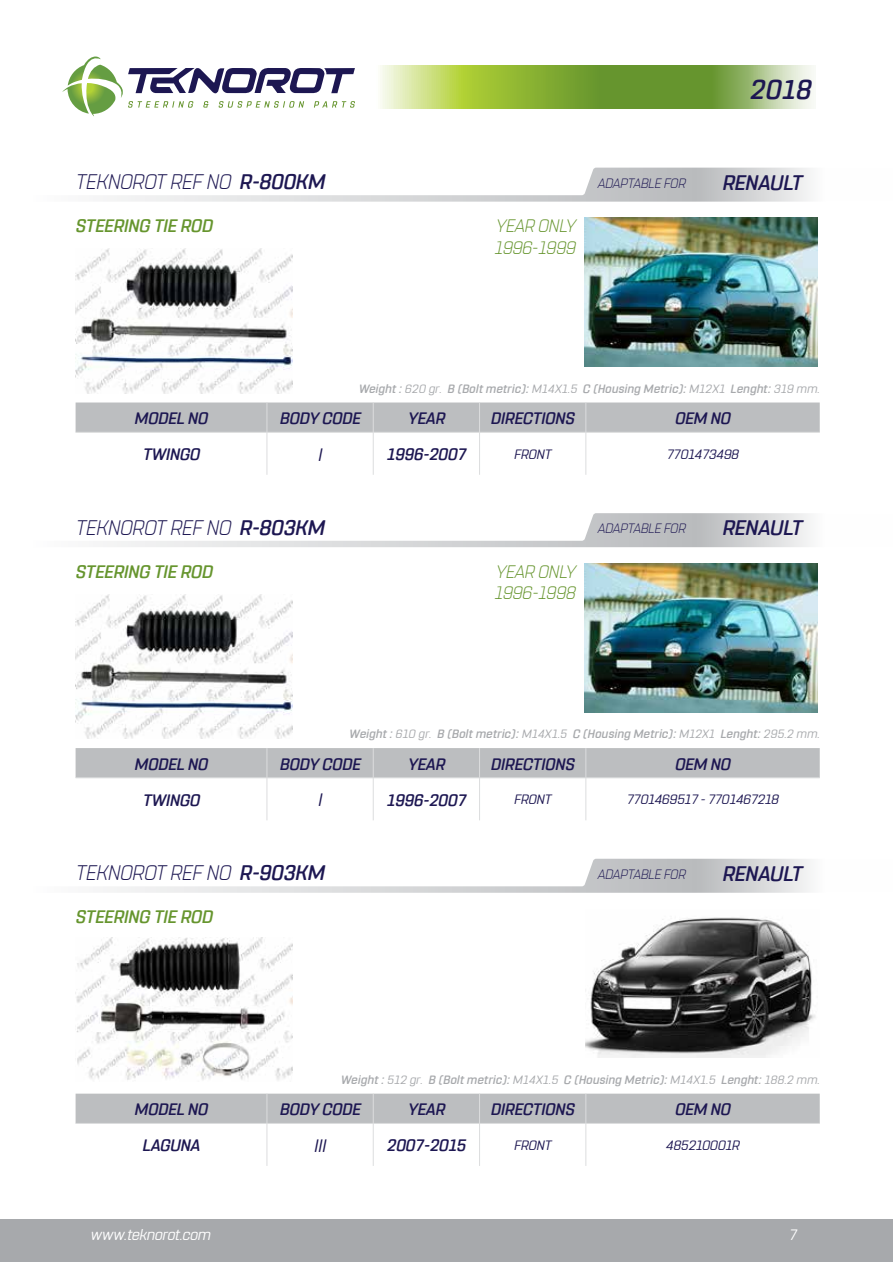
<style>
.page{position:relative;width:893px;height:1263px;background:#fff}
.page>*{position:absolute;margin:0;border:0;box-sizing:border-box;transform-origin:0 0}
.t1{font:italic 500 27px "Rohn Rounded";color:#1d1752}
.t2{font:italic 300 21px "Rohn Rounded";color:#1d1752}
.t3{font:italic 500 21px "Rohn Rounded";color:#1d1752}
.t4{font:italic 500 18px "Rohn Rounded";color:#66952e}
.t5{font:italic 300 18px/21.6px "Rohn Rounded";color:#66952e}
.t6{font:italic 18px "Rohn Rounded";color:#1d1752}
.t7{font:italic 500 16.5px "Rohn Rounded";color:#1d1752}
.t8{font:italic 15px "Rohn Rounded";color:#fff}
.t9{font:italic 13.5px "Rohn Rounded";color:#1d1752}
.t10{font:italic 300 13.5px "Rohn Rounded";color:#1d1752}
.t11{font:italic 500 12px "Rohn Rounded";letter-spacing:.025em;color:#a7a9ac}
.s1{font-weight:500}
.s2{font-weight:400}
</style>
<div class="page">
<div style="left:0;top:1220px;width:893px;height:42px;background:#a7a9ac"></div>
<svg style="left:380px;top:66px;width:434px;height:42px"></svg>
<svg style="left:62px;top:57px;width:293px;height:59px"></svg>
<svg style="left:103px;top:859px;width:707px;height:34px"></svg>
<img style="left:586px;top:917px;width:230px;height:141px">
<div style="left:76px;top:1094px;width:744px;height:29px;background:#bcbec0"></div>
<hr style="left:76px;top:1123px;width:191px;height:1px;background:#dcddde">
<hr style="left:267px;top:1123px;width:106px;height:1px;background:#dcddde">
<hr style="left:267px;top:1123px;width:1px;height:43px;background:#dcddde">
<hr style="left:373px;top:1123px;width:107px;height:1px;background:#dcddde">
<hr style="left:373px;top:1123px;width:1px;height:43px;background:#dcddde">
<hr style="left:480px;top:1123px;width:106px;height:1px;background:#dcddde">
<hr style="left:479px;top:1123px;width:1px;height:43px;background:#dcddde">
<hr style="left:586px;top:1123px;width:234px;height:1px;background:#dcddde">
<hr style="left:586px;top:1123px;width:1px;height:43px;background:#dcddde">
<svg style="left:103px;top:168px;width:707px;height:34px"></svg>
<img style="left:584px;top:218px;width:234px;height:149px">
<div style="left:76px;top:402px;width:744px;height:30px;background:#bcbec0"></div>
<hr style="left:267px;top:402px;width:1px;height:30px;background:#dcddde">
<hr style="left:373px;top:402px;width:1px;height:30px;background:#dcddde">
<hr style="left:479px;top:402px;width:1px;height:30px;background:#dcddde">
<hr style="left:586px;top:402px;width:1px;height:30px;background:#dcddde">
<hr style="left:76px;top:432px;width:191px;height:1px;background:#dcddde">
<hr style="left:267px;top:432px;width:106px;height:1px;background:#dcddde">
<hr style="left:267px;top:432px;width:1px;height:43px;background:#dcddde">
<hr style="left:373px;top:432px;width:107px;height:1px;background:#dcddde">
<hr style="left:373px;top:432px;width:1px;height:43px;background:#dcddde">
<hr style="left:480px;top:432px;width:106px;height:1px;background:#dcddde">
<hr style="left:479px;top:432px;width:1px;height:43px;background:#dcddde">
<hr style="left:586px;top:432px;width:234px;height:1px;background:#dcddde">
<hr style="left:586px;top:432px;width:1px;height:43px;background:#dcddde">
<img style="left:76px;top:249px;width:216px;height:144px">
<svg style="left:103px;top:513px;width:707px;height:34px"></svg>
<img style="left:584px;top:563px;width:234px;height:149px">
<div style="left:76px;top:748px;width:744px;height:29px;background:#bcbec0"></div>
<hr style="left:267px;top:748px;width:1px;height:30px;background:#dcddde">
<hr style="left:373px;top:748px;width:1px;height:30px;background:#dcddde">
<hr style="left:479px;top:748px;width:1px;height:30px;background:#dcddde">
<hr style="left:586px;top:748px;width:1px;height:30px;background:#dcddde">
<hr style="left:76px;top:777px;width:191px;height:1px;background:#dcddde">
<hr style="left:267px;top:777px;width:106px;height:1px;background:#dcddde">
<hr style="left:267px;top:778px;width:1px;height:42px;background:#dcddde">
<hr style="left:373px;top:777px;width:107px;height:1px;background:#dcddde">
<hr style="left:373px;top:778px;width:1px;height:42px;background:#dcddde">
<hr style="left:480px;top:777px;width:106px;height:1px;background:#dcddde">
<hr style="left:479px;top:778px;width:1px;height:42px;background:#dcddde">
<hr style="left:586px;top:777px;width:234px;height:1px;background:#dcddde">
<hr style="left:586px;top:778px;width:1px;height:42px;background:#dcddde">
<img style="left:76px;top:594px;width:216px;height:145px">
<img style="left:76px;top:937px;width:216px;height:143px">
<h1 class="t1" style="left:750px;top:74px;width:63px">2018</h1>
<h2 class="t2" style="left:76px;top:170px;width:251px">TEKNOROT REF NO <span class="s1">R-800KM</span></h2>
<p class="t10" style="left:598px;top:175px;width:89px">ADAPTABLE FOR</p>
<h2 class="t3" style="left:722px;top:170px;width:81px">RENAULT</h2>
<h3 class="t4" style="left:76px;top:216px;width:138px">STEERING TIE ROD</h3>
<h3 class="t5" style="left:495px;top:215px;width:82px">YEAR ONLY<br>1996-1999</h3>
<p class="t11" style="left:359px;top:381px;width:463px">Weight : <span class="s2">620 gr.</span> B (Bolt metric): <span class="s2">M14X1.5</span> C (Housing Metric): <span class="s2">M12X1</span> Lenght: <span class="s2">319 mm.</span></p>
<h3 class="t7" style="left:135px;top:409px;width:75px">MODEL NO</h3>
<h3 class="t7" style="left:280px;top:409px;width:82px">BODY CODE</h3>
<h3 class="t7" style="left:408px;top:409px;width:39px">YEAR</h3>
<h3 class="t7" style="left:491px;top:409px;width:85px">DIRECTIONS</h3>
<h3 class="t7" style="left:675px;top:409px;width:57px">OEM NO</h3>
<h3 class="t7" style="left:143px;top:445px;width:59px">TWINGO</h3>
<h3 class="t6" style="left:318px;top:444px;width:5px">I</h3>
<h3 class="t7" style="left:387px;top:445px;width:80px">1996-2007</h3>
<p class="t9" style="left:514px;top:446px;width:39px">FRONT</p>
<p class="t9" style="left:667px;top:446px;width:73px">7701473498</p>
<h2 class="t2" style="left:76px;top:515px;width:250px">TEKNOROT REF NO <span class="s1">R-803KM</span></h2>
<p class="t10" style="left:598px;top:521px;width:89px">ADAPTABLE FOR</p>
<h2 class="t3" style="left:722px;top:516px;width:81px">RENAULT</h2>
<h3 class="t4" style="left:76px;top:561px;width:138px">STEERING TIE ROD</h3>
<h3 class="t5" style="left:495px;top:561px;width:82px">YEAR ONLY<br>1996-1998</h3>
<p class="t11" style="left:349px;top:727px;width:472px">Weight : <span class="s2">610 gr.</span> B (Bolt metric): <span class="s2">M14X1.5</span> C (Housing Metric): <span class="s2">M12X1</span> Lenght: <span class="s2">295.2 mm.</span></p>
<h3 class="t7" style="left:135px;top:754px;width:75px">MODEL NO</h3>
<h3 class="t7" style="left:280px;top:754px;width:82px">BODY CODE</h3>
<h3 class="t7" style="left:408px;top:754px;width:39px">YEAR</h3>
<h3 class="t7" style="left:491px;top:754px;width:85px">DIRECTIONS</h3>
<h3 class="t7" style="left:675px;top:754px;width:57px">OEM NO</h3>
<h3 class="t7" style="left:143px;top:790px;width:59px">TWINGO</h3>
<h3 class="t6" style="left:318px;top:790px;width:5px">I</h3>
<h3 class="t7" style="left:387px;top:790px;width:80px">1996-2007</h3>
<p class="t9" style="left:514px;top:792px;width:39px">FRONT</p>
<p class="t9" style="left:627px;top:792px;width:153px">7701469517 - 7701467218</p>
<h2 class="t2" style="left:76px;top:861px;width:250px">TEKNOROT REF NO <span class="s1">R-903KM</span></h2>
<p class="t10" style="left:598px;top:866px;width:89px">ADAPTABLE FOR</p>
<h2 class="t3" style="left:722px;top:861px;width:81px">RENAULT</h2>
<h3 class="t4" style="left:76px;top:907px;width:138px">STEERING TIE ROD</h3>
<p class="t11" style="left:341px;top:1072px;width:480px">Weight : <span class="s2">512 gr.</span> B (Bolt metric): <span class="s2">M14X1.5</span> C (Housing Metric): <span class="s2">M14X1.5</span> Lenght: <span class="s2">188.2 mm.</span></p>
<h3 class="t7" style="left:135px;top:1100px;width:75px">MODEL NO</h3>
<h3 class="t7" style="left:280px;top:1100px;width:82px">BODY CODE</h3>
<h3 class="t7" style="left:408px;top:1100px;width:39px">YEAR</h3>
<h3 class="t7" style="left:491px;top:1100px;width:85px">DIRECTIONS</h3>
<h3 class="t7" style="left:675px;top:1100px;width:57px">OEM NO</h3>
<h3 class="t7" style="left:142px;top:1136px;width:59px">LAGUNA</h3>
<h3 class="t6" style="left:314px;top:1135px;width:13px">III</h3>
<h3 class="t7" style="left:387px;top:1136px;width:80px">2007-2015</h3>
<p class="t9" style="left:514px;top:1137px;width:39px">FRONT</p>
<p class="t9" style="left:666px;top:1137px;width:75px">485210001R</p>
<p class="t8" style="left:91px;top:1226px;width:122px">www.teknorot.com</p>
<p class="t8" style="left:789px;top:1226px;width:9px">7</p>
</div>
